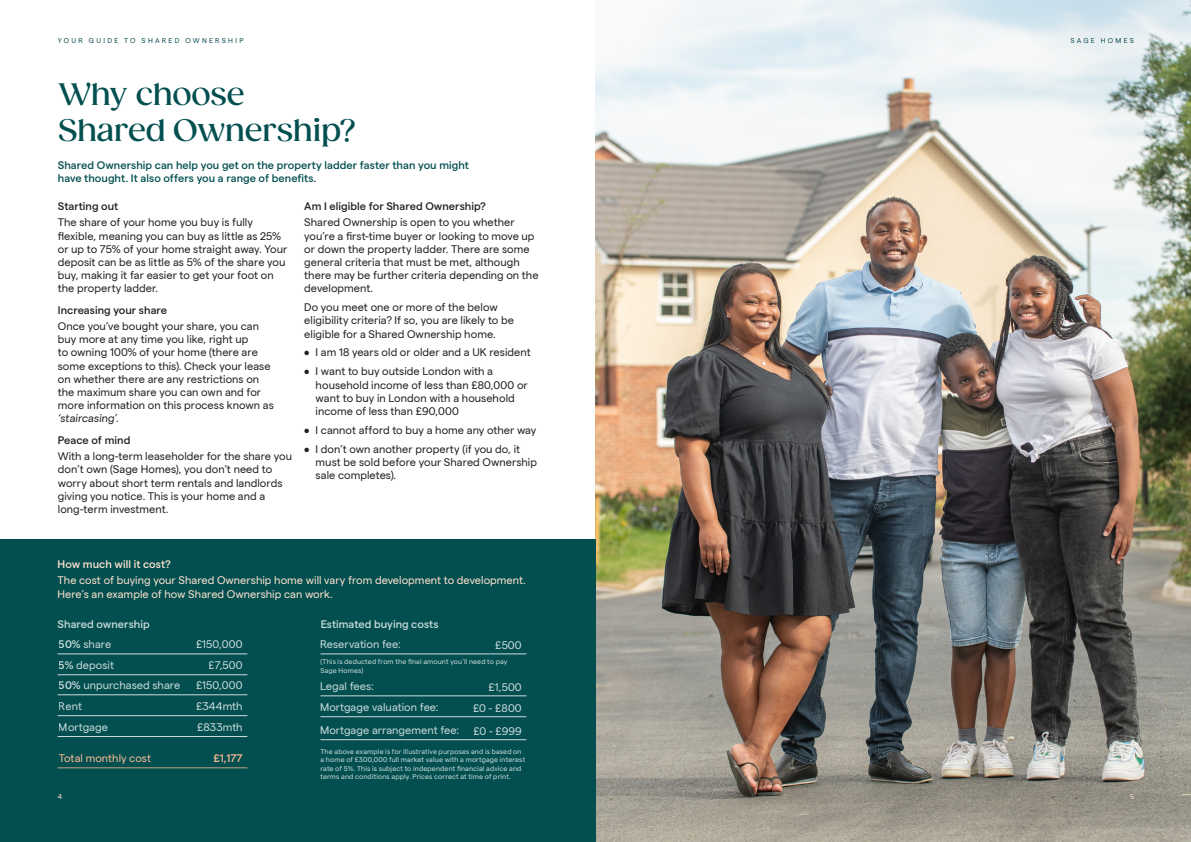
<style>
.page{position:relative;width:1191px;height:842px;background:#fff}
.page>*{position:absolute;margin:0;border:0;box-sizing:border-box;transform-origin:0 0}
.t1{font:500 30px/36px "Gazpacho";letter-spacing:-.015em;color:#034f50}
.t2{font:11px/13.2px "Matter SQ";letter-spacing:.005em;color:#231f20}
.t3{font:11px/20.9px "Matter SQ";letter-spacing:.005em;color:#fbfdfe}
.t4{font:11px/13.2px "Matter SQ";letter-spacing:.005em;color:#fee2cf}
.t5{font:500 11px/13.2px "Matter";letter-spacing:.005em;color:#034f50}
.t6{font:500 11px "Matter";letter-spacing:.005em;color:#231f20}
.t7{font:500 11px "Matter";letter-spacing:.005em;color:#fbfdfe}
.t8{font:500 11px "Matter";letter-spacing:.005em;color:#fee2cf}
.t9{font:11px "Matter SQ";letter-spacing:.005em;color:#fab994}
.t10{font:500 11px "Matter";color:#fab994}
.t11{font:7px/8.4px "Matter SQ";letter-spacing:.02em;color:#fbfdfe}
.t12{font:7px "Matter SQ";letter-spacing:.325em;color:#104e51}
.t13{font:7px "Matter SQ";color:#fee2cf}
.s1{font-family:"Matter";font-weight:500}
</style>
<div class="page">
<img style="left:595px;top:0;width:596px;height:842px">
<div style="left:0;top:539px;width:595px;height:303px;background:#034f50"></div>
<hr style="left:58px;top:654px;width:189px;height:1px;background:#fff">
<hr style="left:320px;top:654px;width:206px;height:1px;background:#fff">
<hr style="left:58px;top:674px;width:189px;height:1px;background:#fff">
<hr style="left:320px;top:696px;width:206px;height:1px;background:#fff">
<hr style="left:320px;top:716px;width:206px;height:1px;background:#fff">
<hr style="left:320px;top:739px;width:206px;height:1px;background:#fff">
<hr style="left:58px;top:694px;width:189px;height:1px;background:#fff">
<hr style="left:58px;top:715px;width:189px;height:1px;background:#fff">
<hr style="left:58px;top:736px;width:189px;height:1px;background:#fff">
<hr style="left:58px;top:767px;width:189px;height:1px;background:#fab994">
<p class="t12" style="left:58px;top:35px;width:187px">YOUR GUIDE TO SHARED OWNERSHIP</p>
<h1 class="t1" style="left:58px;top:77px;width:300px">Why choose<br>Shared Ownership?</h1>
<p class="t5" style="left:58px;top:157px;width:413px">Shared Ownership can help you get on the property ladder faster than you might have thought. It also offers you a range of benefits.</p>
<p class="t6" style="left:58px;top:198px;width:62px">Starting out</p>
<p class="t2" style="left:58px;top:215px;width:231px">The share of your home you buy is fully flexible, meaning you can buy as little as 25% or up to 75% of your home straight away. Your deposit can be as little as 5% of the share you buy, making it far easier to get your foot on the property ladder.</p>
<p class="t6" style="left:58px;top:302px;width:111px">Increasing your share</p>
<p class="t2" style="left:58px;top:319px;width:217px">Once you’ve bought your share, you can buy more at any time you like, right up<br>to owning 100% of your home (there are some exceptions to this). Check your lease on whether there are any restrictions on the maximum share you can own and for more information on this process known as ‘staircasing’.</p>
<p class="t6" style="left:58px;top:432px;width:74px">Peace of mind</p>
<p class="t2" style="left:58px;top:449px;width:236px">With a long-term leaseholder for the share you don’t own (Sage Homes), you don’t need to worry about short term rentals and landlords giving you notice. This is your home and a long-term investment.</p>
<p class="t6" style="left:304px;top:198px;width:183px">Am I eligible for Shared Ownership?</p>
<p class="t2" style="left:304px;top:215px;width:236px">Shared Ownership is open to you whether you’re a first-time buyer or looking to move up or down the property ladder. There are some general criteria that must be met, although there may be further criteria depending on the development.</p>
<p class="t2" style="left:304px;top:300px;width:211px">Do you meet one or more of the below eligibility criteria? If so, you are likely to be eligible for a Shared Ownership home.</p>
<p class="t2" style="left:304px;top:345px;width:228px">• I am 18 years old or older and a UK resident</p>
<p class="t2" style="left:316px;top:364px;width:214px;text-indent:-11px">• I want to buy outside London with a household income of less than £80,000 or want to buy in London with a household income of less than £90,000</p>
<p class="t2" style="left:304px;top:422px;width:234px">• I cannot afford to buy a home any other way</p>
<p class="t2" style="left:316px;top:441px;width:223px;text-indent:-11px">• I don’t own another property (if you do, it must be sold before your Shared Ownership sale completes).</p>
<p class="t8" style="left:58px;top:556px;width:115px">How much will it cost?</p>
<p class="t4" style="left:58px;top:573px;width:470px">The cost of buying your Shared Ownership home will vary from development to development.<br>Here’s an example of how Shared Ownership can work.</p>
<p class="t7" style="left:58px;top:616px;width:94px">Shared ownership</p>
<p class="t7" style="left:320px;top:616px;width:120px">Estimated buying costs</p>
<p class="t3" style="left:59px;top:633px;width:54px"><span class="s1">50%</span> share</p>
<p class="t3" style="left:320px;top:633px;width:82px">Reservation fee:</p>
<p class="t11" style="left:320px;top:657px;width:188px">(This is deducted from the final amount you’ll need to pay<br>Sage Homes)</p>
<p class="t3" style="left:196px;top:633px;width:48px">£150,000</p>
<p class="t3" style="left:495px;top:634px;width:28px">£500</p>
<p class="t3" style="left:209px;top:654px;width:36px">£7,500</p>
<p class="t3" style="left:473px;top:676px;width:50px;text-align:right">£1,500 £0 - £800</p>
<p class="t3" style="left:473px;top:720px;width:50px">£0 - £999</p>
<p class="t3" style="left:59px;top:654px;width:57px"><span class="s1">5%</span> deposit</p>
<p class="t3" style="left:59px;top:674px;width:123px"><span class="s1">50%</span> unpurchased share<br>Rent<br>Mortgage</p>
<p class="t9" style="left:59px;top:750px;width:94px">Total monthly cost</p>
<p class="t3" style="left:196px;top:674px;width:48px;text-align:justify">£150,000 £344mth £833mth</p>
<p class="t10" style="left:213px;top:750px;width:31px">£1,177</p>
<p class="t3" style="left:320px;top:675px;width:120px">Legal fees:<br>Mortgage valuation fee:</p>
<p class="t3" style="left:320px;top:719px;width:141px">Mortgage arrangement fee:</p>
<p class="t11" style="left:320px;top:747px;width:206px">The above example is for illustrative purposes and is based on a home of £300,000 full market value with a mortgage interest rate of 5%. This is subject to independent financial advice and terms and conditions apply. Prices correct at time of print.</p>
<p class="t13" style="left:58px;top:791px;width:6px">4</p>
<p class="t12" style="left:1070px;top:35px;width:65px">SAGE HOMES</p>
<p class="t13" style="left:1130px;top:791px;width:6px">5</p>
</div>
